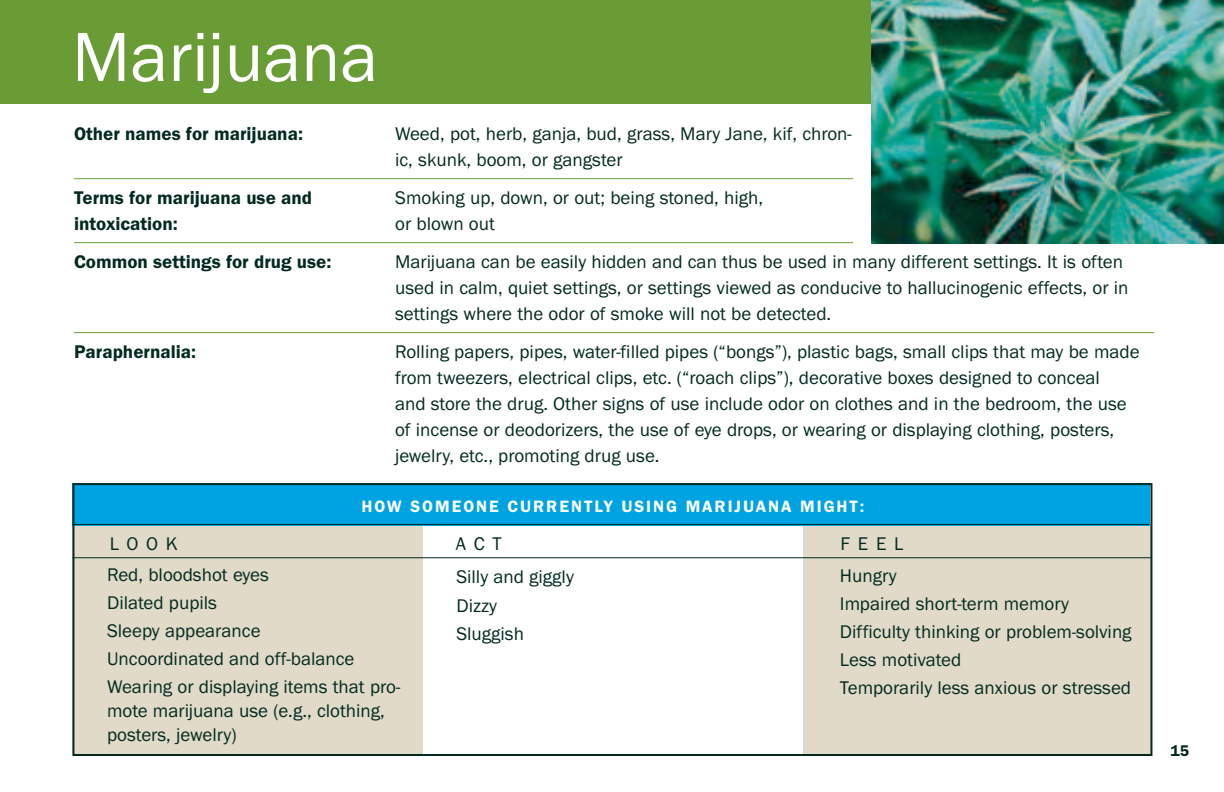
<style>
.page{position:relative;width:1224px;height:792px;background:#fff}
.page>*{position:absolute;margin:0;border:0;box-sizing:border-box;transform-origin:0 0}
.t1{font:72px "Franklin Got ITC";color:#fff}
.t2{font:19px/28px "Franklin Got ITC";color:#022a20}
.t3{font:600 19px "Franklin Got ITC";color:#022a20}
.t4{font:600 17px "Franklin Got ITC";letter-spacing:.115em;color:#fff}
.t5{font:600 16px "Franklin Got ITC";color:#022a20}
</style>
<div class="page">
<div style="left:0;top:0;width:1223px;height:104px;background:#699c35"></div>
<div style="left:72px;top:523px;width:351px;height:232px;background:#e1dac8"></div>
<div style="left:803px;top:524px;width:349px;height:231px;background:#e1dac8"></div>
<div style="left:72px;top:483px;width:1078px;height:43px;background:#00a3e2"></div>
<div style="left:72px;top:483px;width:1080px;height:273px;border:2px solid #022a20"></div>
<hr style="left:72px;top:524px;width:1077px;height:1px;background:#022a20">
<hr style="left:72px;top:557px;width:1079px;height:1px;background:#022a20">
<hr style="left:74px;top:178px;width:779px;height:1px;background:#699c35">
<hr style="left:74px;top:242px;width:779px;height:1px;background:#699c35">
<hr style="left:74px;top:332px;width:1080px;height:1px;background:#699c35">
<img style="left:871px;top:0;width:353px;height:243px">
<h1 class="t1" style="left:72px;top:33px;width:308px">Marijuana</h1>
<p class="t3" style="left:74px;top:128px;width:230px">Other names for marijuana:</p>
<p class="t2" style="left:395px;top:123px;width:458px;line-height:26px">Weed, pot, herb, ganja, bud, grass, Mary Jane, kif, chron&shy;ic, skunk, boom, or gangster</p>
<p class="t3" style="left:74px;top:192px;width:239px">Terms for marijuana use and</p>
<p class="t2" style="left:395px;top:185px;width:369px">Smoking up, down, or out; being stoned, high,</p>
<p class="t3" style="left:74px;top:218px;width:105px">intoxication:</p>
<p class="t2" style="left:395px;top:211px;width:101px">or blown out</p>
<p class="t3" style="left:74px;top:255px;width:259px">Common settings for drug use:</p>
<p class="t2" style="left:395px;top:250px;width:735px;line-height:26px">Marijuana can be easily hidden and can thus be used in many different settings. It is often used in calm, quiet settings, or settings viewed as conducive to hallucinogenic effects, or in settings where the odor of smoke will not be detected.</p>
<p class="t3" style="left:74px;top:345px;width:124px">Paraphernalia:</p>
<p class="t2" style="left:395px;top:340px;width:746px;line-height:26px">Rolling papers, pipes, water-filled pipes (“bongs”), plastic bags, small clips that may be made from tweezers, electrical clips, etc. (“roach clips”), decorative boxes designed to conceal<br>and store the drug. Other signs of use include odor on clothes and in the bedroom, the use of incense or deodorizers, the use of eye drops, or wearing or displaying clothing, posters, jewelry, etc., promoting drug use.</p>
<p class="t4" style="left:361px;top:501px;width:505px">HOW SOMEONE CURRENTLY USING MARIJUANA MIGHT:</p>
<p class="t2" style="left:110px;top:531px;width:70px">LOOK</p>
<p class="t2" style="left:456px;top:531px;width:47px">ACT</p>
<p class="t2" style="left:841px;top:531px;width:65px">FEEL</p>
<p class="t2" style="left:107px;top:562px;width:295px">Red, bloodshot eyes<br>Dilated pupils<br>Sleepy appearance<br>Uncoordinated and off-balance<br>Wearing or displaying items that pro-</p>
<p class="t2" style="left:107px;top:700px;width:279px;line-height:24px">mote marijuana use (e.g., clothing, posters, jewelry)</p>
<p class="t2" style="left:456px;top:565px;width:119px">Silly and giggly<br>Dizzy<br>Sluggish</p>
<p class="t2" style="left:840px;top:563px;width:293px">Hungry<br>Impaired short-term memory<br>Difficulty thinking or problem-solving<br>Less motivated<br>Temporarily less anxious or stressed</p>
<p class="t5" style="left:1171px;top:745px;width:20px">15</p>
</div>
